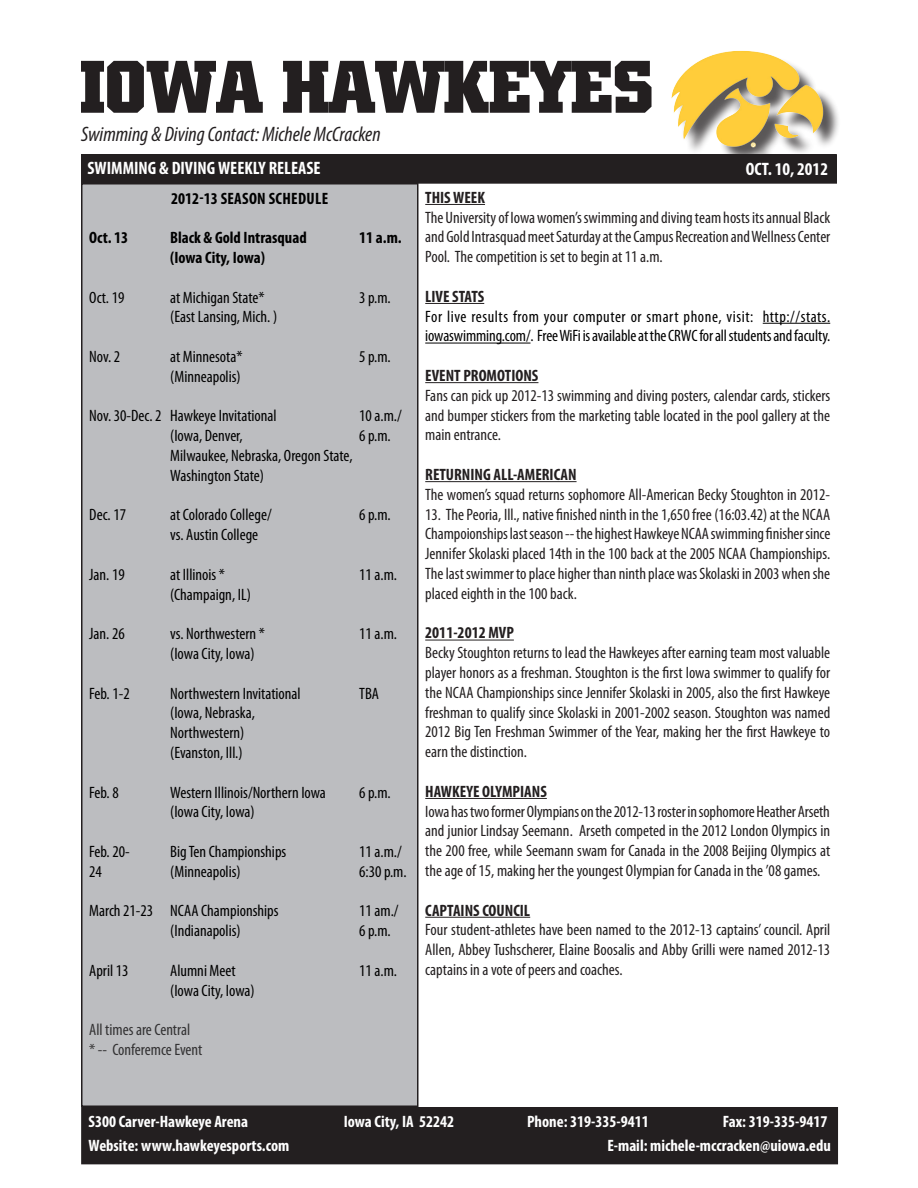
<style>
.page{position:relative;width:918px;height:1188px;background:#fff}
.page>*{position:absolute;margin:0;border:0;box-sizing:border-box;transform-origin:0 0}
.t1{font:700 75px "Hawkeye";color:#231f20}
.t2{font:italic condensed 21px "Myriad Pro";color:#231f20}
.t3{font:700 condensed 18px "Myriad Pro";color:#fff}
.t4{font:condensed 16.5px/19.8px "Myriad Pro";color:#231f20;text-align:justify}
.t5{font:condensed 16.5px/19.8px "Myriad Pro";color:#000}
.t6{font:700 condensed 16.5px "Myriad Pro";color:#fff}
.t7{font:700 condensed 16.5px "Myriad Pro";color:#231f20}
.t8{font:700 condensed 16.5px "Myriad Pro";color:#000}
.t9{font:condensed 16.5px "Myriad Pro";color:#333233}
.t10{font:700 condensed 16.5px "Myriad Pro";letter-spacing:.02em;color:#000}
</style>
<div class="page">
<div style="left:82px;top:155px;width:754px;height:28px;background:#231f20"></div>
<div style="left:81px;top:154px;width:756px;height:30px;border:2px solid #231f20"></div>
<div style="left:82px;top:1108px;width:755px;height:56px;background:#231f20"></div>
<div style="left:81px;top:1107px;width:757px;height:57px;border:2px solid #231f20"></div>
<div style="left:675px;top:54px;width:166px;height:110px;background:#231f20;opacity:.75"></div>
<img style="left:671px;top:50px;width:156px;height:104px">
<hr style="left:425px;top:204px;width:60px;height:1px;background:#231f20">
<hr style="left:425px;top:303px;width:59px;height:1px;background:#231f20">
<hr style="left:763px;top:323px;width:67px;height:1px;background:#000">
<hr style="left:425px;top:343px;width:106px;height:1px;background:#000">
<hr style="left:425px;top:382px;width:113px;height:1px;background:#231f20">
<hr style="left:425px;top:481px;width:152px;height:1px;background:#231f20">
<hr style="left:425px;top:640px;width:89px;height:1px;background:#231f20">
<hr style="left:425px;top:798px;width:122px;height:1px;background:#231f20">
<hr style="left:425px;top:917px;width:105px;height:1px;background:#231f20">
<div style="left:82px;top:184px;width:336px;height:922px;background:#bcbdc0"></div>
<div style="left:81px;top:183px;width:337px;height:924px;border:2px solid #231f20"></div>
<h1 class="t1" style="left:81px;top:45px;width:575px">IOWA HAWKEYES</h1>
<p class="t2" style="left:81px;top:121px;width:301px">Swimming &amp; Diving Contact: Michele McCracken</p>
<p class="t3" style="left:87px;top:156px;width:235px">SWIMMING &amp; DIVING WEEKLY RELEASE</p>
<p class="t10" style="left:171px;top:188px;width:159px">2012-13 SEASON SCHEDULE</p>
<p class="t8" style="left:89px;top:227px;width:41px">Oct. 13</p>
<p class="t8" style="left:170px;top:227px;width:138px">Black &amp; Gold Intrasquad</p>
<p class="t8" style="left:359px;top:227px;width:44px">11 a.m.</p>
<p class="t8" style="left:170px;top:247px;width:96px">(Iowa City, Iowa)</p>
<p class="t5" style="left:89px;top:287px;width:37px">Oct. 19</p>
<p class="t5" style="left:170px;top:287px;width:96px">at Michigan State*</p>
<p class="t5" style="left:359px;top:287px;width:33px">3 p.m.</p>
<p class="t5" style="left:170px;top:307px;width:108px">(East Lansing, Mich. )</p>
<p class="t5" style="left:89px;top:346px;width:32px">Nov. 2</p>
<p class="t5" style="left:170px;top:346px;width:74px">at Minnesota*</p>
<p class="t5" style="left:359px;top:346px;width:33px">5 p.m.</p>
<p class="t5" style="left:170px;top:366px;width:72px">(Minneapolis)</p>
<p class="t5" style="left:89px;top:406px;width:189px">Nov. 30-Dec. 2 Hawkeye Invitational</p>
<p class="t5" style="left:359px;top:406px;width:44px">10 a.m./</p>
<p class="t5" style="left:170px;top:426px;width:74px">(Iowa, Denver,</p>
<p class="t5" style="left:359px;top:426px;width:33px">6 p.m.</p>
<p class="t5" style="left:170px;top:445px;width:184px">Milwaukee, Nebraska, Oregon State,</p>
<p class="t5" style="left:170px;top:465px;width:95px">Washington State)</p>
<p class="t5" style="left:89px;top:505px;width:38px">Dec. 17</p>
<p class="t5" style="left:170px;top:505px;width:103px">at Colorado College/</p>
<p class="t5" style="left:359px;top:505px;width:33px">6 p.m.</p>
<p class="t5" style="left:170px;top:525px;width:90px">vs. Austin College</p>
<p class="t5" style="left:89px;top:564px;width:37px">Jan. 19</p>
<p class="t5" style="left:170px;top:564px;width:56px">at Illinois *</p>
<p class="t5" style="left:359px;top:564px;width:39px">11 a.m.</p>
<p class="t5" style="left:170px;top:584px;width:82px">(Champaign, IL)</p>
<p class="t5" style="left:89px;top:624px;width:37px">Jan. 26</p>
<p class="t5" style="left:170px;top:624px;width:96px">vs. Northwestern *</p>
<p class="t5" style="left:359px;top:624px;width:39px">11 a.m.</p>
<p class="t5" style="left:170px;top:643px;width:86px">(Iowa City, Iowa)</p>
<p class="t5" style="left:89px;top:683px;width:42px">Feb. 1-2</p>
<p class="t5" style="left:170px;top:683px;width:132px">Northwestern Invitational</p>
<p class="t5" style="left:359px;top:683px;width:21px">TBA</p>
<p class="t5" style="left:170px;top:703px;width:86px">(Iowa, Nebraska,</p>
<p class="t5" style="left:170px;top:723px;width:76px">Northwestern)</p>
<p class="t5" style="left:170px;top:742px;width:74px">(Evanston, Ill.)</p>
<p class="t5" style="left:89px;top:782px;width:31px">Feb. 8</p>
<p class="t5" style="left:170px;top:782px;width:157px">Western Illinois/Northern Iowa</p>
<p class="t5" style="left:359px;top:782px;width:33px">6 p.m.</p>
<p class="t5" style="left:170px;top:802px;width:86px">(Iowa City, Iowa)</p>
<p class="t5" style="left:89px;top:841px;width:42px">Feb. 20-</p>
<p class="t5" style="left:170px;top:841px;width:118px">Big Ten Championships</p>
<p class="t5" style="left:359px;top:841px;width:44px">11 a.m./</p>
<p class="t5" style="left:89px;top:861px;width:14px">24</p>
<p class="t5" style="left:170px;top:861px;width:72px">(Minneapolis)</p>
<p class="t5" style="left:359px;top:861px;width:49px">6:30 p.m.</p>
<p class="t5" style="left:89px;top:901px;width:191px">March 21-23 NCAA Championships</p>
<p class="t5" style="left:359px;top:901px;width:41px">11 am./</p>
<p class="t5" style="left:170px;top:921px;width:72px">(Indianapolis)</p>
<p class="t5" style="left:359px;top:921px;width:33px">6 p.m.</p>
<p class="t5" style="left:89px;top:960px;width:41px">April 13</p>
<p class="t5" style="left:170px;top:960px;width:67px">Alumni Meet</p>
<p class="t5" style="left:359px;top:960px;width:39px">11 a.m.</p>
<p class="t5" style="left:170px;top:980px;width:86px">(Iowa City, Iowa)</p>
<p class="t9" style="left:89px;top:1020px;width:103px">All times are Central</p>
<p class="t9" style="left:89px;top:1040px;width:115px">* -- Conferemce Event</p>
<p class="t3" style="left:746px;top:158px;width:84px">OCT. 10, 2012</p>
<p class="t7" style="left:425px;top:187px;width:61px">THIS WEEK</p>
<p class="t4" style="left:425px;top:207px;width:407px">The University of Iowa women’s swimming and diving team hosts its annual Black and Gold Intrasquad meet Saturday at the Campus Recreation and Wellness Center Pool. The competition is set to begin at 11 a.m.</p>
<p class="t7" style="left:425px;top:286px;width:61px">LIVE STATS</p>
<p class="t5" style="left:425px;top:306px;width:407px">For live results from your computer or smart phone, visit: http://stats. iowaswimming.com/. Free WiFi is available at the CRWC for all students and faculty.</p>
<p class="t7" style="left:425px;top:365px;width:115px">EVENT PROMOTIONS</p>
<p class="t4" style="left:425px;top:385px;width:406px">Fans can pick up 2012-13 swimming and diving posters, calendar cards, stickers and bumper stickers from the marketing table located in the pool gallery at the main entrance.</p>
<p class="t7" style="left:425px;top:464px;width:153px">RETURNING ALL-AMERICAN</p>
<p class="t4" style="left:425px;top:484px;width:406px">The women’s squad returns sophomore All-American Becky Stoughton in 2012-</p>
<p class="t4" style="left:425px;top:504px;width:407px">13. The Peoria, Ill., native finished ninth in the 1,650 free (16:03.42) at the NCAA Champoionships last season -- the highest Hawkeye NCAA swimming finisher since Jennifer Skolaski placed 14th in the 100 back at the 2005 NCAA Championships.<br>The last swimmer to place higher than ninth place was Skolaski in 2003 when she placed eighth in the 100 back.</p>
<p class="t7" style="left:425px;top:623px;width:90px">2011-2012 MVP</p>
<p class="t4" style="left:425px;top:643px;width:407px">Becky Stoughton returns to lead the Hawkeyes after earning team most valuable player honors as a freshman. Stoughton is the first Iowa swimmer to qualify for the NCAA Championships since Jennifer Skolaski in 2005, also the first Hawkeye freshman to qualify since Skolaski in 2001-2002 season. Stoughton was named 2012 Big Ten Freshman Swimmer of the Year, making her the first Hawkeye to earn the distinction.</p>
<p class="t7" style="left:425px;top:781px;width:123px">HAWKEYE OLYMPIANS</p>
<p class="t4" style="left:425px;top:801px;width:407px">Iowa has two former Olympians on the 2012-13 roster in sophomore Heather Arseth and junior Lindsay Seemann. Arseth competed in the 2012 London Olympics in the 200 free, while Seemann swam for Canada in the 2008 Beijing Olympics at the age of 15, making her the youngest Olympian for Canada in the ’08 games.</p>
<p class="t7" style="left:425px;top:900px;width:106px">CAPTAINS COUNCIL</p>
<p class="t4" style="left:425px;top:920px;width:406px">Four student-athletes have been named to the 2012-13 captains’ council. April Allen, Abbey Tushscherer, Elaine Boosalis and Abby Grilli were named 2012-13 captains in a vote of peers and coaches.</p>
<p class="t6" style="left:88px;top:1111px;width:161px">S300 Carver-Hawkeye Arena</p>
<p class="t6" style="left:344px;top:1111px;width:112px">Iowa City, IA 52242</p>
<p class="t6" style="left:527px;top:1111px;width:123px">Phone: 319-335-9411</p>
<p class="t6" style="left:723px;top:1111px;width:106px">Fax: 319-335-9417</p>
<p class="t6" style="left:88px;top:1135px;width:202px">Website: www.hawkeyesports.com</p>
<p class="t6" style="left:607px;top:1135px;width:225px">E-mail: michele-mccracken@uiowa.edu</p>
</div>
